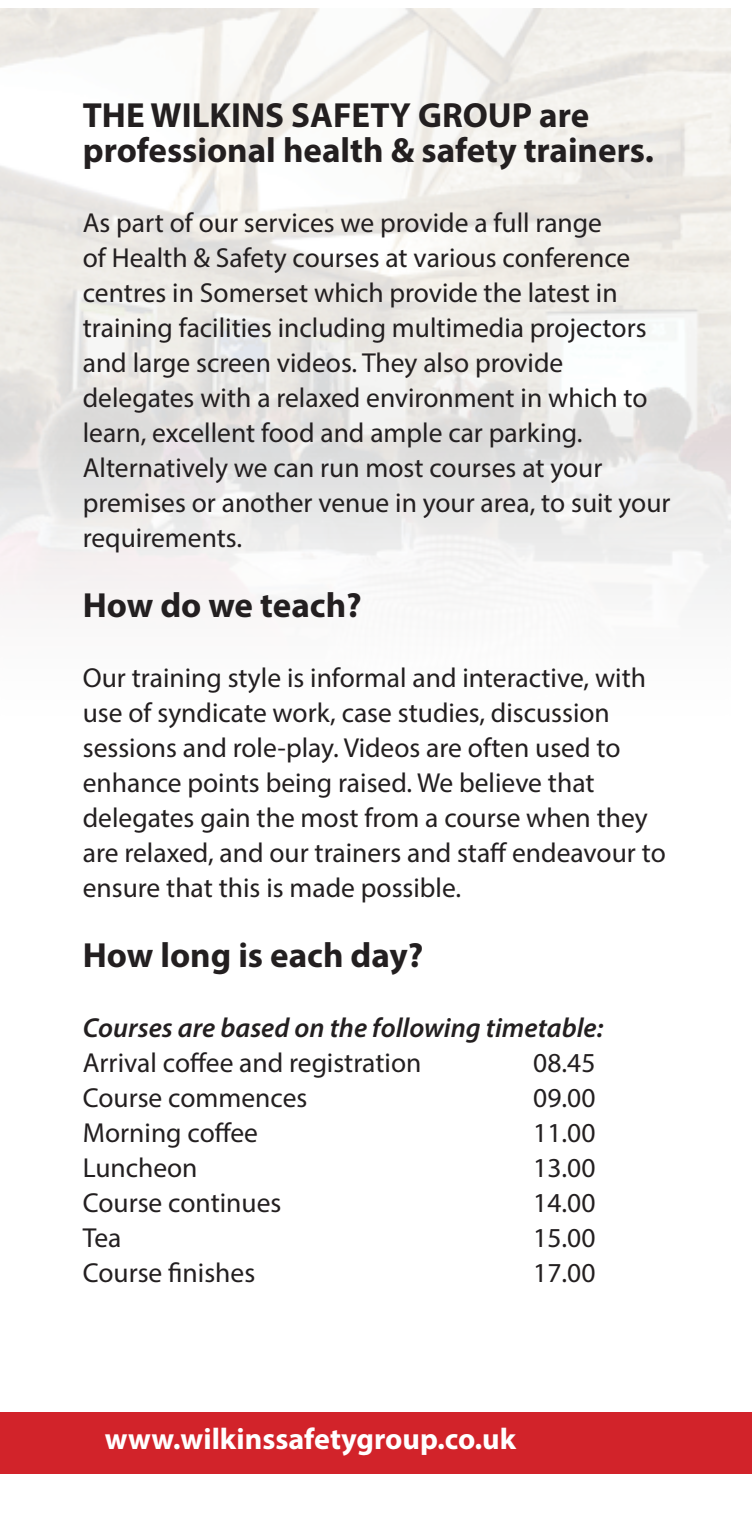
<style>
.page{position:relative;width:752px;height:1531px;background:#fff}
.page>*{position:absolute;margin:0;border:0;box-sizing:border-box;transform-origin:0 0}
.t1{font:700 35px "Myriad Pro";color:#231f20}
.t2{font:700 30px "Myriad Pro";color:#fff}
.t3{font:27.5px "Myriad Pro";color:#231f20}
.t4{font:italic 600 27.5px "Myriad Pro";color:#231f20}
</style>
<div class="page">
<div style="left:0;top:1412px;width:751px;height:61px;background:#d2232a"></div>
<p class="t1" style="left:83px;top:92px;width:507px">THE WILKINS SAFETY GROUP are</p>
<p class="t1" style="left:83px;top:127px;width:572px">professional health &amp; safety trainers.</p>
<p class="t3" style="left:83px;top:205px;width:520px">As part of our services we provide a full range</p>
<p class="t3" style="left:83px;top:240px;width:548px">of Health &amp; Safety courses at various conference</p>
<p class="t3" style="left:83px;top:275px;width:536px">centres in Somerset which provide the latest in</p>
<p class="t3" style="left:83px;top:310px;width:565px">training facilities including multimedia projectors</p>
<p class="t3" style="left:83px;top:345px;width:482px">and large screen videos. They also provide</p>
<p class="t3" style="left:83px;top:380px;width:566px">delegates with a relaxed environment in which to</p>
<p class="t3" style="left:83px;top:415px;width:501px">learn, excellent food and ample car parking.</p>
<p class="t3" style="left:83px;top:450px;width:521px">Alternatively we can run most courses at your</p>
<p class="t3" style="left:83px;top:485px;width:589px">premises or another venue in your area, to suit your</p>
<p class="t3" style="left:83px;top:520px;width:161px">requirements.</p>
<p class="t1" style="left:83px;top:582px;width:280px">How do we teach?</p>
<p class="t3" style="left:83px;top:660px;width:564px">Our training style is informal and interactive, with</p>
<p class="t3" style="left:83px;top:695px;width:528px">use of syndicate work, case studies, discussion</p>
<p class="t3" style="left:83px;top:730px;width:539px">sessions and role-play. Videos are often used to</p>
<p class="t3" style="left:83px;top:765px;width:513px">enhance points being raised. We believe that</p>
<p class="t3" style="left:83px;top:800px;width:566px">delegates gain the most from a course when they</p>
<p class="t3" style="left:83px;top:835px;width:584px">are relaxed, and our trainers and staff endeavour to</p>
<p class="t3" style="left:83px;top:870px;width:380px">ensure that this is made possible.</p>
<p class="t1" style="left:83px;top:932px;width:342px">How long is each day?</p>
<p class="t4" style="left:83px;top:1010px;width:522px">Courses are based on the following timetable:</p>
<p class="t3" style="left:83px;top:1045px;width:340px">Arrival coffee and registration</p>
<p class="t3" style="left:533px;top:1045px;width:64px">08.45</p>
<p class="t3" style="left:83px;top:1080px;width:226px">Course commences</p>
<p class="t3" style="left:533px;top:1080px;width:64px">09.00</p>
<p class="t3" style="left:83px;top:1115px;width:177px">Morning coffee</p>
<p class="t3" style="left:533px;top:1115px;width:64px">11.00</p>
<p class="t3" style="left:83px;top:1150px;width:116px">Luncheon</p>
<p class="t3" style="left:533px;top:1150px;width:64px">13.00</p>
<p class="t3" style="left:83px;top:1185px;width:200px">Course continues</p>
<p class="t3" style="left:533px;top:1185px;width:64px">14.00</p>
<p class="t3" style="left:83px;top:1220px;width:40px">Tea</p>
<p class="t3" style="left:533px;top:1220px;width:64px">15.00</p>
<p class="t3" style="left:83px;top:1255px;width:174px">Course finishes</p>
<p class="t3" style="left:533px;top:1255px;width:64px">17.00</p>
<p class="t2" style="left:105px;top:1419px;width:412px">www.wilkinssafetygroup.co.uk</p>
</div>
